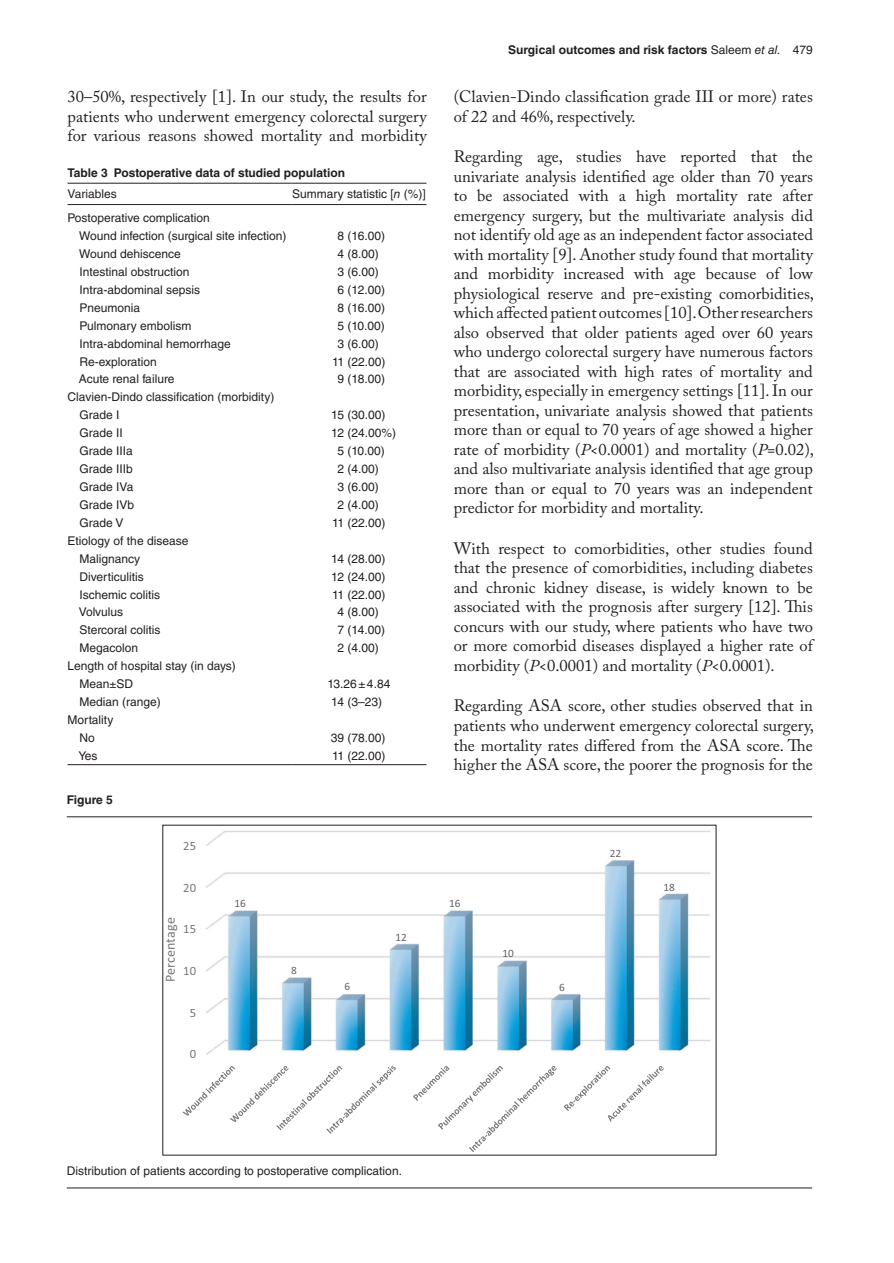
<style>
.page{position:relative;width:894px;height:1263px;background:#fff}
.page>*{position:absolute;margin:0;border:0;box-sizing:border-box;transform-origin:0 0}
.t1{font:16.5px/19.5px "Adobe Caslon Pro";color:#231f20;text-align:justify}
.t2{font:14.1px "Calibri";color:#76787b}
.t3{font:12.6px "Calibri";color:#76787b}
.t4{font:12px/17.9px "Helvetica LT Std";color:#231f20}
.t5{font:700 12px "Helvetica LT Std";color:#231f20}
.t6{font:11.25px "Calibri";letter-spacing:-.005em;color:#636366}
.s1{font-weight:400}
.s2{font-weight:400;font-style:italic}
.s3{font-style:italic}
</style>
<div class="page">
<hr style="left:68px;top:183px;width:223px;height:1px;background:#231f20">
<hr style="left:291px;top:183px;width:135px;height:1px;background:#231f20">
<hr style="left:291px;top:204px;width:135px;height:1px;background:#231f20">
<hr style="left:68px;top:204px;width:223px;height:1px;background:#231f20">
<hr style="left:68px;top:764px;width:223px;height:1px;background:#231f20">
<hr style="left:291px;top:764px;width:135px;height:1px;background:#231f20">
<hr style="left:67px;top:816px;width:744px;height:1px;background:#231f20">
<hr style="left:67px;top:1187px;width:744px;height:1px;background:#231f20">
<img style="left:205px;top:830px;width:505px;height:225px">
<svg style="left:182px;top:1065px;width:213px;height:68px"></svg>
<svg style="left:413px;top:1066px;width:143px;height:86px"></svg>
<svg style="left:563px;top:1066px;width:100px;height:56px"></svg>
<p class="t5" style="left:508px;top:43px;width:306px">Surgical outcomes and risk factors <span class="s1">Saleem</span> <span class="s2">et al.</span> <span class="s1">479</span></p>
<p class="t1" style="left:68px;top:87px;width:360px">30–50%, respectively [1]. In our study, the results for patients who underwent emergency colorectal surgery for various reasons showed mortality and morbidity</p>
<p class="t1" style="left:453px;top:87px;width:360px">(Clavien-Dindo classification grade III or more) rates of 22 and 46%, respectively.</p>
<p class="t1" style="left:453px;top:147px;width:362px">Regarding age, studies have reported that the univariate analysis identified age older than 70 years to be associated with a high mortality rate after emergency surgery, but the multivariate analysis did not identify old age as an independent factor associated with mortality [9]. Another study found that mortality and morbidity increased with age because of low physiological reserve and pre-existing comorbidities, which affected patient outcomes [10]. Other researchers also observed that older patients aged over 60 years who undergo colorectal surgery have numerous factors that are associated with high rates of mortality and morbidity, especially in emergency settings [11]. In our presentation, univariate analysis showed that patients more than or equal to 70 years of age showed a higher rate of morbidity (<span class="s3">P</span>&lt;0.0001) and mortality (<span class="s3">P</span>=0.02), and also multivariate analysis identified that age group more than or equal to 70 years was an independent predictor for morbidity and mortality.</p>
<p class="t1" style="left:453px;top:538px;width:360px">With respect to comorbidities, other studies found that the presence of comorbidities, including diabetes and chronic kidney disease, is widely known to be associated with the prognosis after surgery [12]. This concurs with our study, where patients who have two or more comorbid diseases displayed a higher rate of morbidity (<span class="s3">P</span>&lt;0.0001) and mortality (<span class="s3">P</span>&lt;0.0001).</p>
<p class="t1" style="left:453px;top:696px;width:361px">Regarding ASA score, other studies observed that in patients who underwent emergency colorectal surgery, the mortality rates differed from the ASA score. The higher the ASA score, the poorer the prognosis for the</p>
<p class="t5" style="left:68px;top:165px;width:279px">Table 3 Postoperative data of studied population</p>
<p class="t4" style="left:68px;top:185px;width:51px">Variables</p>
<p class="t4" style="left:292px;top:185px;width:135px">Summary statistic [<span class="s3">n</span> (%)]</p>
<p class="t4" style="left:79px;top:209px;width:209px;text-indent:-12px">Postoperative complication<br>Wound infection (surgical site infection)</p>
<p class="t4" style="left:337px;top:227px;width:49px">8 (16.00)</p>
<p class="t4" style="left:79px;top:245px;width:103px">Wound dehiscence</p>
<p class="t4" style="left:337px;top:245px;width:43px">4 (8.00)</p>
<p class="t4" style="left:80px;top:263px;width:111px">Intestinal obstruction</p>
<p class="t4" style="left:337px;top:263px;width:43px">3 (6.00)</p>
<p class="t4" style="left:80px;top:281px;width:122px">Intra-abdominal sepsis</p>
<p class="t4" style="left:337px;top:281px;width:49px">6 (12.00)</p>
<p class="t4" style="left:80px;top:299px;width:62px">Pneumonia</p>
<p class="t4" style="left:337px;top:299px;width:49px">8 (16.00)</p>
<p class="t4" style="left:80px;top:316px;width:113px">Pulmonary embolism</p>
<p class="t4" style="left:337px;top:316px;width:49px">5 (10.00)</p>
<p class="t4" style="left:80px;top:334px;width:153px">Intra-abdominal hemorrhage</p>
<p class="t4" style="left:337px;top:334px;width:43px">3 (6.00)</p>
<p class="t4" style="left:80px;top:352px;width:79px">Re-exploration</p>
<p class="t4" style="left:332px;top:352px;width:55px">11 (22.00)</p>
<p class="t4" style="left:79px;top:370px;width:97px">Acute renal failure</p>
<p class="t4" style="left:337px;top:370px;width:49px">9 (18.00)</p>
<p class="t4" style="left:80px;top:388px;width:196px;text-indent:-12px">Clavien-Dindo classification (morbidity)<br>Grade I</p>
<p class="t4" style="left:331px;top:406px;width:56px">15 (30.00)</p>
<p class="t4" style="left:80px;top:424px;width:45px">Grade II</p>
<p class="t4" style="left:331px;top:424px;width:66px">12 (24.00%)</p>
<p class="t4" style="left:80px;top:442px;width:55px">Grade IIIa</p>
<p class="t4" style="left:337px;top:442px;width:49px">5 (10.00)</p>
<p class="t4" style="left:80px;top:460px;width:55px">Grade IIIb</p>
<p class="t4" style="left:337px;top:460px;width:43px">2 (4.00)</p>
<p class="t4" style="left:80px;top:478px;width:55px">Grade IVa</p>
<p class="t4" style="left:337px;top:478px;width:43px">3 (6.00)</p>
<p class="t4" style="left:80px;top:496px;width:56px">Grade IVb</p>
<p class="t4" style="left:337px;top:496px;width:43px">2 (4.00)</p>
<p class="t4" style="left:80px;top:514px;width:45px">Grade V</p>
<p class="t4" style="left:332px;top:514px;width:55px">11 (22.00)</p>
<p class="t4" style="left:80px;top:531px;width:110px;text-indent:-12px">Etiology of the disease<br>Malignancy</p>
<p class="t4" style="left:331px;top:549px;width:56px">14 (28.00)</p>
<p class="t4" style="left:80px;top:567px;width:66px">Diverticulitis</p>
<p class="t4" style="left:331px;top:567px;width:56px">12 (24.00)</p>
<p class="t4" style="left:80px;top:585px;width:82px">Ischemic colitis</p>
<p class="t4" style="left:332px;top:585px;width:55px">11 (22.00)</p>
<p class="t4" style="left:79px;top:603px;width:46px">Volvulus</p>
<p class="t4" style="left:337px;top:603px;width:43px">4 (8.00)</p>
<p class="t4" style="left:80px;top:621px;width:82px">Stercoral colitis</p>
<p class="t4" style="left:337px;top:621px;width:49px">7 (14.00)</p>
<p class="t4" style="left:80px;top:639px;width:60px">Megacolon</p>
<p class="t4" style="left:337px;top:639px;width:43px">2 (4.00)</p>
<p class="t4" style="left:80px;top:657px;width:158px;text-indent:-12px">Length of hospital stay (in days)<br>Mean±SD</p>
<p class="t4" style="left:327px;top:675px;width:64px">13.26±4.84</p>
<p class="t4" style="left:80px;top:693px;width:83px">Median (range)</p>
<p class="t4" style="left:331px;top:693px;width:52px">14 (3–23)</p>
<p class="t4" style="left:68px;top:711px;width:47px;text-align:center">Mortality<br>No</p>
<p class="t4" style="left:331px;top:729px;width:56px">39 (78.00)</p>
<p class="t4" style="left:78px;top:746px;width:20px">Yes</p>
<p class="t4" style="left:332px;top:746px;width:55px">11 (22.00)</p>
<p class="t5" style="left:67px;top:792px;width:48px">Figure 5</p>
<p class="t3" style="left:183px;top:837px;width:14px">25</p>
<p class="t3" style="left:183px;top:878px;width:14px">20</p>
<p class="t2" style="left:160px;top:982px;width:66px;rotate:-90deg">Percentage</p>
<p class="t3" style="left:183px;top:920px;width:14px">15</p>
<p class="t3" style="left:183px;top:962px;width:14px">10</p>
<p class="t3" style="left:190px;top:1003px;width:8px">5</p>
<p class="t3" style="left:190px;top:1045px;width:8px">0</p>
<p class="t6" style="left:234px;top:895px;width:13px">16</p>
<p class="t6" style="left:291px;top:962px;width:7px">8</p>
<p class="t6" style="left:344px;top:979px;width:7px">6</p>
<p class="t6" style="left:395px;top:929px;width:13px">12</p>
<p class="t4" style="left:67px;top:1161px;width:336px">Distribution of patients according to postoperative complication.</p>
<p class="t6" style="left:449px;top:895px;width:13px">16</p>
<p class="t6" style="left:502px;top:945px;width:13px">10</p>
<p class="t6" style="left:559px;top:979px;width:7px">6</p>
<p class="t6" style="left:609px;top:845px;width:13px">22</p>
<p class="t6" style="left:663px;top:879px;width:13px">18</p>
</div>
